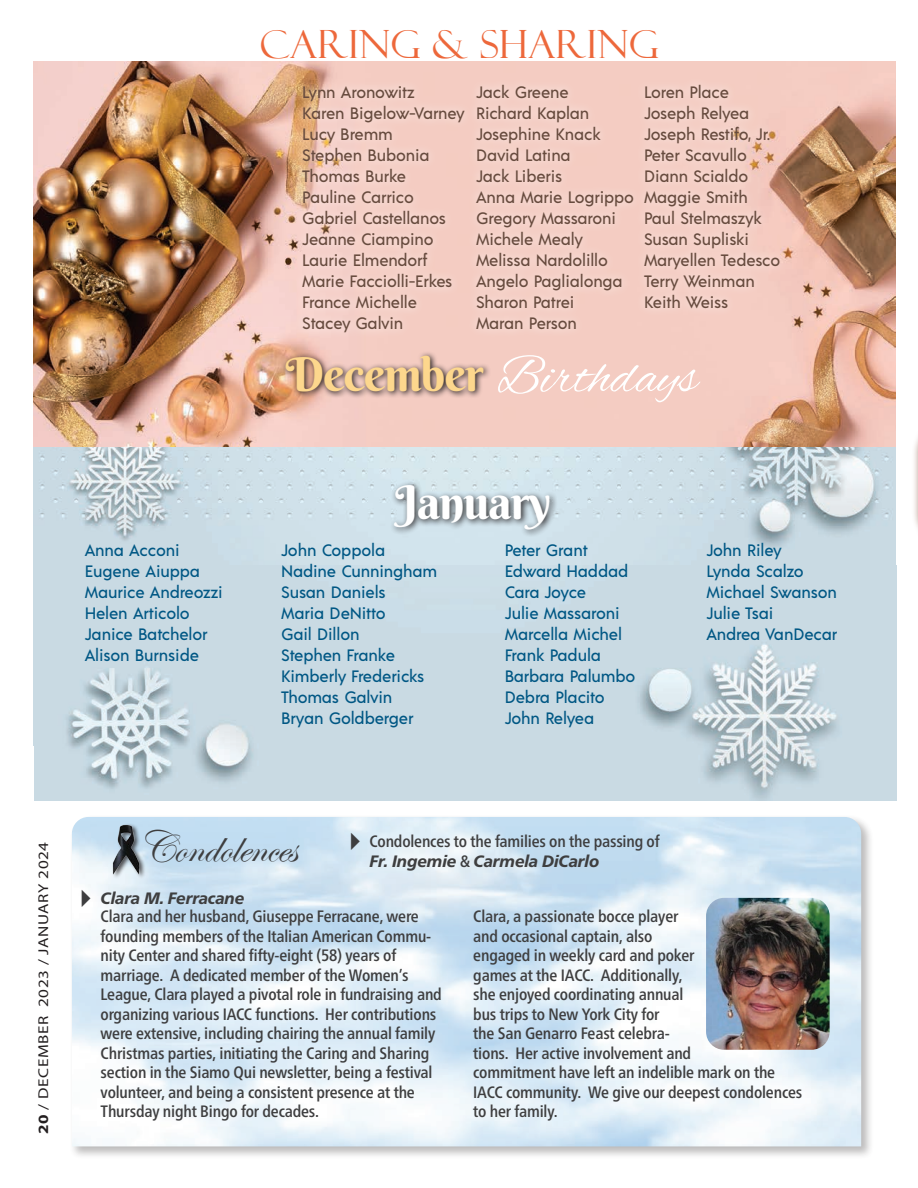
<style>
.page{position:relative;width:918px;height:1188px;background:#fff}
.page>*{position:absolute;margin:0;border:0;box-sizing:border-box;transform-origin:0 0}
.t1{font:53.85px "Alex Brush";color:#fff}
.t2{font:46.5px "Berkshire Swash";letter-spacing:-.02em;color:#fdd78d}
.t3{font:46.5px "Berkshire Swash";letter-spacing:-.02em;color:#fff}
.t4{font:45.6px "Edwardian Script ITC";letter-spacing:-.01em;color:#3e3e3f}
.t5{font:39px "Felix Titling";letter-spacing:.01em;color:#ed683b}
.t6{font:500 condensed 16.5px/19.5px "Frutiger Neue LT Pro";letter-spacing:-.01em;color:#3e3e3f}
.t7{font:500 16.5px "Acre";letter-spacing:-.01em;color:#674b3e}
.t8{font:500 16.5px "Acre";letter-spacing:-.01em;color:#005784}
.t9{font:italic 800 16.5px "Frutiger Neue LT Pro";letter-spacing:-.01em;color:#3e3e3f}
.t10{font:500 16.5px "Acre";letter-spacing:-.03em;color:#005784}
.t11{font:14.25px "Myriad Pro";letter-spacing:.035em;color:#231f20;scale:1.2 1}
.s1{font-weight:700}
.s2{font-weight:500;font-style:normal;font-stretch:condensed}
</style>
<div class="page">
<img style="left:34px;top:62px;width:862px;height:504px">
<svg style="left:281px;top:351px;width:210px;height:48px;background:#b9988e"></svg>
<div style="left:294px;top:78px;width:179px;height:263px;background:#fff;opacity:.75"></div>
<div style="left:468px;top:76px;width:174px;height:262px;background:#f4d0c7"></div>
<div style="left:636px;top:76px;width:153px;height:241px;background:#f5d0c7"></div>
<img style="left:34px;top:566px;width:862px;height:235px">
<div style="left:390px;top:480px;width:168px;height:57px;background:#231f20;opacity:.91"></div>
<div style="left:69px;top:814px;width:805px;height:345px;background:#231f20;opacity:.45"></div>
<img style="left:72px;top:817px;width:789px;height:329px">
<div style="left:112px;top:823px;width:34px;height:57px;background:#231f20;opacity:.75"></div>
<img style="left:110px;top:821px;width:33px;height:56px">
<img style="left:706px;top:898px;width:124px;height:152px">
<svg style="left:914px;top:438px;width:4px;height:90px"></svg>
<svg style="left:351px;top:833px;width:9px;height:17px"></svg>
<svg style="left:82px;top:889px;width:8px;height:18px"></svg>
<p class="t8" style="left:85px;top:539px;width:96px">Anna Acconi</p>
<p class="t8" style="left:85px;top:560px;width:117px">Eugene Aiuppa</p>
<p class="t8" style="left:85px;top:581px;width:140px">Maurice Andreozzi</p>
<p class="t8" style="left:85px;top:602px;width:107px">Helen Articolo</p>
<p class="t8" style="left:85px;top:623px;width:124px">Janice Batchelor</p>
<p class="t8" style="left:85px;top:644px;width:116px">Alison Burnside</p>
<p class="t5" style="left:260px;top:22px;width:401px">CARING &amp; SHARING</p>
<p class="t7" style="left:302px;top:81px;width:114px">Lynn Aronowitz</p>
<p class="t7" style="left:302px;top:102px;width:164px">Karen Bigelow-Varney</p>
<p class="t7" style="left:302px;top:123px;width:92px">Lucy Bremm</p>
<p class="t7" style="left:302px;top:144px;width:129px">Stephen Bubonia</p>
<p class="t7" style="left:302px;top:165px;width:105px">Thomas Burke</p>
<p class="t7" style="left:302px;top:186px;width:113px">Pauline Carrico</p>
<p class="t7" style="left:302px;top:207px;width:145px">Gabriel Castellanos</p>
<p class="t7" style="left:302px;top:228px;width:133px">Jeanne Ciampino</p>
<p class="t7" style="left:302px;top:249px;width:127px">Laurie Elmendorf</p>
<p class="t7" style="left:302px;top:270px;width:152px">Marie Facciolli-Erkes</p>
<p class="t7" style="left:302px;top:291px;width:116px">France Michelle</p>
<p class="t7" style="left:302px;top:312px;width:103px">Stacey Galvin</p>
<p class="t7" style="left:476px;top:81px;width:94px">Jack Greene</p>
<p class="t7" style="left:476px;top:102px;width:115px">Richard Kaplan</p>
<p class="t7" style="left:476px;top:123px;width:126px">Josephine Knack</p>
<p class="t7" style="left:476px;top:144px;width:96px">David Latina</p>
<p class="t7" style="left:476px;top:165px;width:88px">Jack Liberis</p>
<p class="t7" style="left:476px;top:186px;width:159px">Anna Marie Logrippo</p>
<p class="t7" style="left:476px;top:207px;width:142px">Gregory Massaroni</p>
<p class="t7" style="left:476px;top:228px;width:109px">Michele Mealy</p>
<p class="t7" style="left:476px;top:249px;width:133px">Melissa Nardolillo</p>
<p class="t7" style="left:476px;top:270px;width:148px">Angelo Paglialonga</p>
<p class="t7" style="left:476px;top:291px;width:100px">Sharon Patrei</p>
<p class="t7" style="left:476px;top:312px;width:102px">Maran Person</p>
<p class="t7" style="left:644px;top:81px;width:86px">Loren Place</p>
<p class="t7" style="left:644px;top:102px;width:107px">Joseph Relyea</p>
<p class="t7" style="left:644px;top:123px;width:128px">Joseph Restifo, Jr.</p>
<p class="t7" style="left:644px;top:144px;width:104px">Peter Scavullo</p>
<p class="t7" style="left:644px;top:165px;width:106px">Diann Scialdo</p>
<p class="t7" style="left:644px;top:186px;width:105px">Maggie Smith</p>
<p class="t7" style="left:644px;top:207px;width:119px">Paul Stelmaszyk</p>
<p class="t7" style="left:644px;top:228px;width:107px">Susan Supliski</p>
<p class="t7" style="left:644px;top:249px;width:138px">Maryellen Tedesco</p>
<p class="t7" style="left:644px;top:270px;width:112px">Terry Weinman</p>
<p class="t7" style="left:644px;top:291px;width:86px">Keith Weiss</p>
<p class="t2" style="left:286px;top:345px;width:199px">December</p>
<p class="t1" style="left:497px;top:347px;width:202px">Birthdays</p>
<p class="t3" style="left:395px;top:474px;width:157px">January</p>
<p class="t8" style="left:505px;top:539px;width:84px">Peter Grant</p>
<p class="t8" style="left:505px;top:560px;width:125px">Edward Haddad</p>
<p class="t10" style="left:505px;top:581px;width:83px">Cara Joyce</p>
<p class="t8" style="left:505px;top:602px;width:116px">Julie Massaroni</p>
<p class="t8" style="left:505px;top:623px;width:119px">Marcella Michel</p>
<p class="t8" style="left:505px;top:644px;width:98px">Frank Padula</p>
<p class="t8" style="left:505px;top:665px;width:132px">Barbara Palumbo</p>
<p class="t8" style="left:505px;top:686px;width:102px">Debra Placito</p>
<p class="t8" style="left:505px;top:707px;width:91px">John Relyea</p>
<p class="t8" style="left:281px;top:539px;width:106px">John Coppola</p>
<p class="t8" style="left:281px;top:560px;width:158px">Nadine Cunningham</p>
<p class="t8" style="left:281px;top:581px;width:106px">Susan Daniels</p>
<p class="t8" style="left:281px;top:602px;width:106px">Maria DeNitto</p>
<p class="t8" style="left:281px;top:623px;width:80px">Gail Dillon</p>
<p class="t8" style="left:281px;top:644px;width:115px">Stephen Franke</p>
<p class="t8" style="left:281px;top:665px;width:145px">Kimberly Fredericks</p>
<p class="t8" style="left:281px;top:686px;width:113px">Thomas Galvin</p>
<p class="t8" style="left:281px;top:707px;width:134px">Bryan Goldberger</p>
<p class="t8" style="left:706px;top:539px;width:77px">John Riley</p>
<p class="t8" style="left:706px;top:560px;width:99px">Lynda Scalzo</p>
<p class="t8" style="left:706px;top:581px;width:132px">Michael Swanson</p>
<p class="t8" style="left:706px;top:602px;width:68px">Julie Tsai</p>
<p class="t8" style="left:706px;top:623px;width:132px">Andrea VanDecar</p>
<p class="t11" style="left:35px;top:1134px;width:245px;rotate:-90deg"><span class="s1">20</span> / DECEMBER 2023 / JANUARY 2024</p>
<p class="t4" style="left:137px;top:822px;width:161px">Condolences</p>
<p class="t6" style="left:370px;top:832px;width:292px">Condolences to the families on the passing of</p>
<p class="t9" style="left:370px;top:851px;width:232px">Fr. Ingemie <span class="s2">&amp;</span> Carmela DiCarlo</p>
<p class="t6" style="left:101px;top:906px;width:343px">Clara and her husband, Giuseppe Ferracane, were founding members of the Italian American Commu&shy;nity Center and shared fifty-eight (58) years of marriage. A dedicated member of the Women’s League, Clara played a pivotal role in fundraising and organizing various IACC functions. Her contributions were extensive, including chairing the annual family Christmas parties, initiating the Caring and Sharing section in the Siamo Qui newsletter, being a festival volunteer, and being a consistent presence at the Thursday night Bingo for decades.</p>
<p class="t6" style="left:473px;top:907px;width:331px">Clara, a passionate bocce player<br>and occasional captain, also<br>engaged in weekly card and poker<br>games at the IACC. Additionally,<br>she enjoyed coordinating annual<br>bus trips to New York City for<br>the San Genarro Feast celebra-<br>tions. Her active involvement and<br>commitment have left an indelible mark on the<br>IACC community. We give our deepest condolences to her family.</p>
<p class="t9" style="left:101px;top:888px;width:145px">Clara M. Ferracane</p>
</div>
